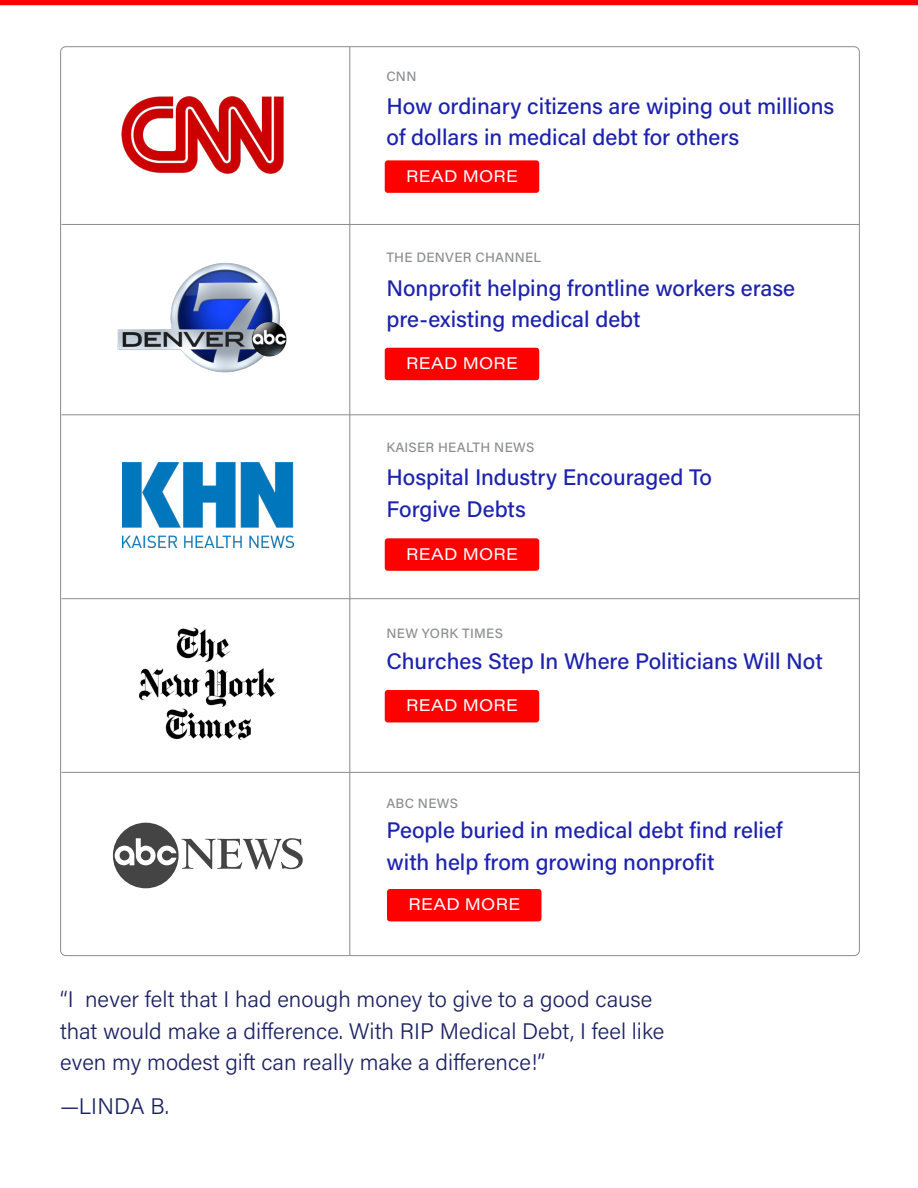
<style>
.page{position:relative;width:918px;height:1188px;background:#fff}
.page>*{position:absolute;margin:0;border:0;box-sizing:border-box;transform-origin:0 0}
.t1{font:500 22.5px/31.5px "Acumin Pro";color:#1c22ae}
.t2{font:300 22.5px/31.5px "Acumin Pro";color:#1c2263}
.t3{font:16.5px "Acumin Pro Wide";letter-spacing:.015em;color:#fff}
.t4{font:500 13.5px "Acumin Pro";letter-spacing:.02em;color:#8a8c8e}
</style>
<div class="page">
<div style="left:385px;top:160px;width:154px;height:33px;background:#f00;border-radius:3px"></div>
<div style="left:387px;top:889px;width:155px;height:32px;background:#f00;border-radius:3px"></div>
<svg style="left:113px;top:823px;width:190px;height:65px"></svg>
<div style="left:141px;top:851px;width:10px;height:9px;background:#444;border-radius:50%"></div>
<hr style="left:62px;top:772px;width:798px;height:1px;background:#8a8c8e">
<hr style="left:350px;top:47px;width:1px;height:908px;background:#8a8c8e">
<img style="left:121px;top:96px;width:163px;height:78px">
<div style="left:385px;top:348px;width:154px;height:32px;background:#f00;border-radius:3px"></div>
<hr style="left:62px;top:224px;width:798px;height:1px;background:#8a8c8e">
<img style="left:117px;top:263px;width:170px;height:110px">
<div style="left:385px;top:538px;width:154px;height:33px;background:#f00;border-radius:3px"></div>
<hr style="left:62px;top:415px;width:798px;height:1px;background:#8a8c8e">
<img style="left:123px;top:462px;width:170px;height:85px">
<div style="left:385px;top:690px;width:154px;height:32px;background:#f00;border-radius:3px"></div>
<hr style="left:62px;top:598px;width:798px;height:1px;background:#8a8c8e">
<img style="left:139px;top:627px;width:137px;height:113px">
<div style="left:0;top:0;width:918px;height:5px;background:#f00"></div>
<p class="t4" style="left:386px;top:67px;width:32px">CNN</p>
<p class="t1" style="left:386px;top:89px;width:449px">How ordinary citizens are wiping out millions of dollars in medical debt for others</p>
<p class="t3" style="left:406px;top:164px;width:113px">READ MORE</p>
<p class="t4" style="left:386px;top:248px;width:156px">THE DENVER CHANNEL</p>
<p class="t1" style="left:386px;top:271px;width:410px">Nonprofit helping frontline workers erase pre-existing medical debt</p>
<p class="t3" style="left:406px;top:352px;width:113px">READ MORE</p>
<p class="t4" style="left:386px;top:438px;width:150px">KAISER HEALTH NEWS</p>
<p class="t1" style="left:386px;top:460px;width:327px">Hospital Industry Encouraged To<br>Forgive Debts</p>
<p class="t3" style="left:406px;top:542px;width:113px">READ MORE</p>
<p class="t4" style="left:386px;top:623px;width:118px">NEW YORK TIMES</p>
<p class="t1" style="left:386px;top:644px;width:438px">Churches Step In Where Politicians Will Not</p>
<p class="t3" style="left:406px;top:694px;width:113px">READ MORE</p>
<p class="t4" style="left:386px;top:794px;width:73px">ABC NEWS</p>
<p class="t1" style="left:386px;top:813px;width:398px">People buried in medical debt find relief with help from growing nonprofit</p>
<p class="t3" style="left:408px;top:893px;width:113px">READ MORE</p>
<p class="t2" style="left:60px;top:983px;width:606px">“I never felt that I had enough money to give to a good cause that would make a difference. With RIP Medical Debt, I feel like even my modest gift can really make a difference!”</p>
<p class="t2" style="left:60px;top:1089px;width:111px">—LINDA B.</p>
</div>
